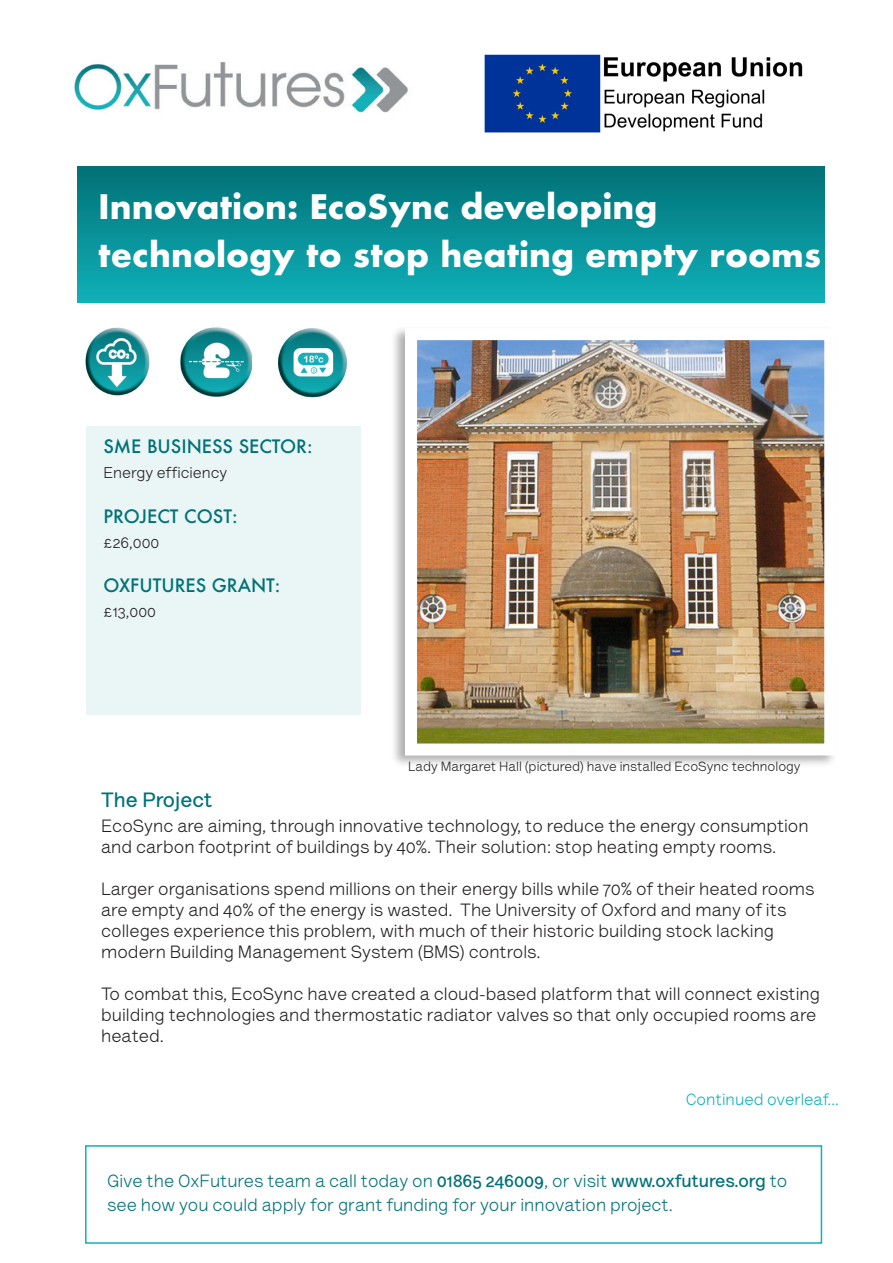
<style>
.page{position:relative;width:893px;height:1263px;background:#fff}
.page>*{position:absolute;margin:0;border:0;box-sizing:border-box;transform-origin:0 0}
.t1{font:700 33px/48px "Futura ND";color:#fff}
.t2{font:700 21px "Lettera Text Std";color:#017277}
.t3{font:18px/21px "Lettera Text Std";color:#231f20}
.t4{font:18px/24px "Lettera Text Std";color:#017277}
.t5{font:500 18px "Futura";color:#017277}
.t6{font:16.5px "Lettera Text Std";color:#10b1b9}
.t7{font:15.75px "Lettera Text Std";color:#231f20}
.t8{font:13.5px "Lettera Text Std";color:#231f20}
.s1{font-weight:700}
</style>
<div class="page">
<div style="left:86px;top:426px;width:274px;height:288px;background:#eaf5f6"></div>
<div style="left:78px;top:167px;width:747px;height:136px;background:linear-gradient(to bottom,#017176,#10b0b9)"></div>
<img style="left:74px;top:62px;width:334px;height:51px">
<img style="left:485px;top:54px;width:318px;height:78px">
<div style="left:390px;top:325px;width:447px;height:444px;background:#231f20;opacity:.35"></div>
<img style="left:418px;top:341px;width:405px;height:401px">
<div style="left:405px;top:328px;width:431px;height:427px;border:12px solid #fff"></div>
<img style="left:85px;top:327px;width:65px;height:69px">
<img style="left:180px;top:327px;width:71px;height:70px">
<img style="left:278px;top:328px;width:69px;height:69px">
<div style="left:85px;top:1145px;width:737px;height:99px;border:2px solid #10b1b9"></div>
<p class="t1" style="left:98px;top:182px;width:724px">Innovation: EcoSync developing technology to stop heating empty rooms</p>
<p class="t5" style="left:103px;top:434px;width:211px">SME BUSINESS SECTOR:</p>
<p class="t7" style="left:103px;top:463px;width:125px">Energy efficiency</p>
<p class="t5" style="left:103px;top:503px;width:136px">PROJECT COST:</p>
<p class="t7" style="left:103px;top:533px;width:57px">£26,000</p>
<p class="t5" style="left:103px;top:573px;width:178px">OXFUTURES GRANT:</p>
<p class="t7" style="left:103px;top:603px;width:54px">£13,000</p>
<p class="t8" style="left:408px;top:759px;width:394px">Lady Margaret Hall (pictured) have installed EcoSync technology</p>
<p class="t2" style="left:101px;top:787px;width:112px">The Project</p>
<p class="t3" style="left:101px;top:815px;width:709px">EcoSync are aiming, through innovative technology, to reduce the energy consumption and carbon footprint of buildings by 40%. Their solution: stop heating empty rooms.</p>
<p class="t3" style="left:101px;top:878px;width:715px">Larger organisations spend millions on their energy bills while 70% of their heated rooms are empty and 40% of the energy is wasted. The University of Oxford and many of its colleges experience this problem, with much of their historic building stock lacking modern Building Management System (BMS) controls.</p>
<p class="t3" style="left:101px;top:983px;width:720px">To combat this, EcoSync have created a cloud-based platform that will connect existing building technologies and thermostatic radiator valves so that only occupied rooms are heated.</p>
<p class="t6" style="left:686px;top:1089px;width:155px">Continued overleaf...</p>
<p class="t4" style="left:107px;top:1168px;width:682px">Give the OxFutures team a call today on <span class="s1">01865 246009</span>, or visit <span class="s1">www.oxfutures.org</span> to see how you could apply for grant funding for your innovation project.</p>
</div>
